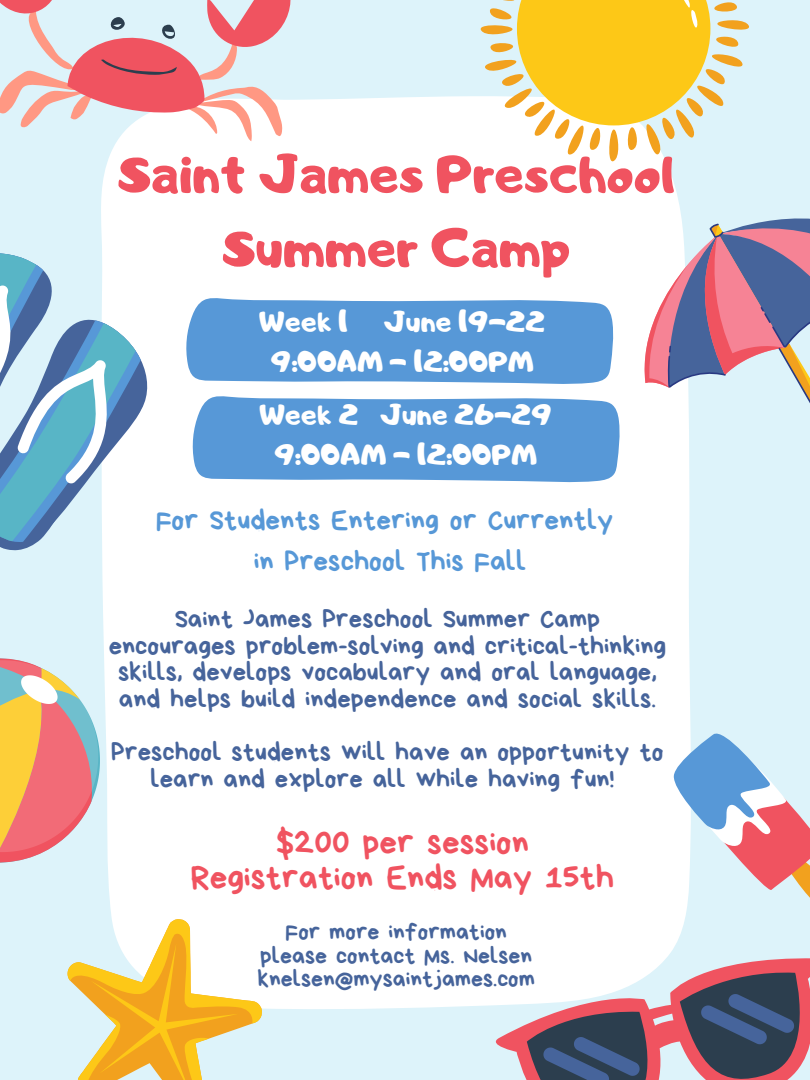
<style>
.page{position:relative;width:810px;height:1080px;background:#ddf3fa}
.page>*{position:absolute;margin:0;border:0;box-sizing:border-box;transform-origin:0 0}
.t1{font:53.25px/74.1px "Adigiana Toybox";color:#f05360;text-align:center}
.t2{font:34.94px/35.3px "Bryndan Write";color:#f05360;text-align:center}
.t3{font:29.12px/40.3px "Bryndan Write";color:#5798d7;text-align:center}
.t4{font:28.62px/39.8px "Adigiana Toybox";color:#fff;text-align:center}
.t5{font:26.62px/26.6px "Bryndan Write";color:#46649b;text-align:center}
.t6{font:23.81px/23.9px "Bryndan Write";color:#46649b;text-align:center}
</style>
<div class="page">
<div style="left:101px;top:96px;width:590px;height:913px;background:#fff"></div>
<svg style="left:477px;top:926px;width:214px;height:140px;fill:#fff"></svg>
<svg style="left:521px;top:954px;width:289px;height:126px"></svg>
<svg style="left:540px;top:982px;width:258px;height:98px;background:#78687b"></svg>
<svg style="left:632px;top:189px;width:178px;height:300px"></svg>
<svg style="left:0;top:658px;width:100px;height:205px"></svg>
<svg style="left:0;top:0;width:305px;height:141px"></svg>
<div style="left:101px;top:306px;width:68px;height:262px;background:#fff"></div>
<svg style="left:101px;top:311px;width:47px;height:246px"></svg>
<svg style="left:0;top:229px;width:144px;height:324px"></svg>
<svg style="left:477px;top:0;width:272px;height:164px"></svg>
<svg style="left:517px;top:0;width:193px;height:125px;background:#f9cc34"></svg>
<svg style="left:191px;top:396px;width:430px;height:87px;background:#65a0da"></svg>
<svg style="left:68px;top:919px;width:194px;height:161px"></svg>
<svg style="left:660px;top:721px;width:150px;height:210px"></svg>
<svg style="left:185px;top:297px;width:429px;height:88px;background:#66a1da"></svg>
<h1 class="t1" style="left:119px;top:136px;width:558px">Saint James Preschool<br>Summer Camp</h1>
<p class="t4" style="left:259px;top:301px;width:288px">Week 1 June 19-22<br>9:00AM - 12:00PM</p>
<p class="t4" style="left:259px;top:394px;width:295px">Week 2 June 26-29<br>9:00AM - 12:00PM</p>
<p class="t3" style="left:156px;top:500px;width:459px">For Students Entering or Currently in Preschool This Fall</p>
<p class="t5" style="left:109px;top:606px;width:559px">Saint James Preschool Summer Camp encourages problem-solving and critical-thinking skills, develops vocabulary and oral language, and helps build independence and social skills.</p>
<p class="t5" style="left:111px;top:739px;width:554px">Preschool students will have an opportunity to learn and explore all while having fun!</p>
<h2 class="t2" style="left:191px;top:825px;width:425px">$200 per session<br>Registration Ends May 15th</h2>
<p class="t6" style="left:257px;top:920px;width:279px">For more information please contact Ms. Nelsen knelsen@mysaintjames.com</p>
</div>
